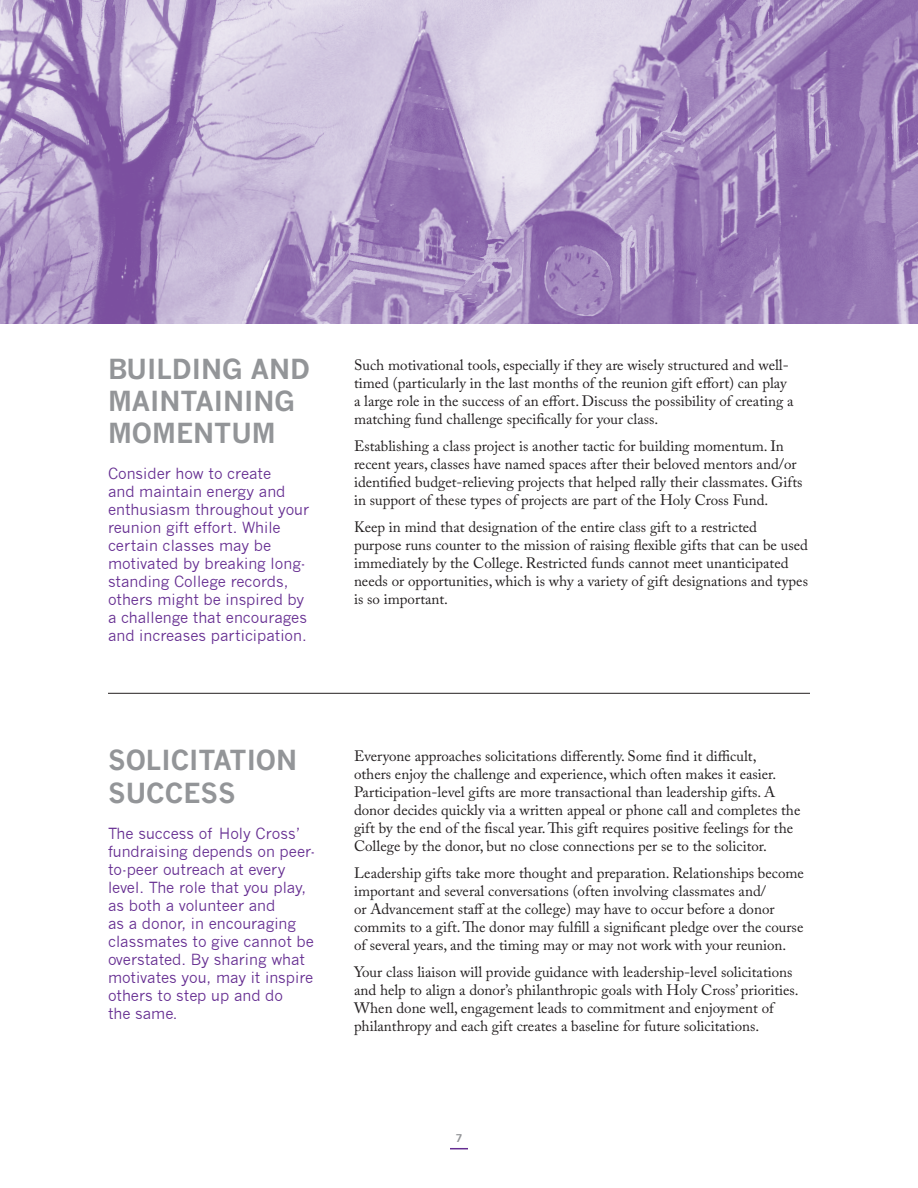
<style>
.page{position:relative;width:918px;height:1188px;background:#fff}
.page>*{position:absolute;margin:0;border:0;box-sizing:border-box;transform-origin:0 0}
.front_date{font:700 27px/32.4px "News Gothic";color:#939598}
.body_text{font:15px/18px "Adobe Caslon Pro";color:#231f20}
.body_text-2{font:15px/18px "News Gothic";color:#652d91}
.body_text-3{font:700 10.5px "News Gothic";color:#939598}
</style>
<div class="page">
<svg style="left:450px;top:1148px;width:18px;height:1px"></svg>
<img style="left:0;top:0;width:918px;height:324px">
<hr style="left:108px;top:693px;width:702px;height:1px;background:#231f20">
<p class="front_date" style="left:108px;top:352px;width:204px">BUILDING AND<br>MAINTAINING<br>MOMENTUM</p>
<p class="body_text-2" style="left:108px;top:465px;width:203px">Consider how to create<br>and maintain energy and enthusiasm throughout your reunion gift effort. While certain classes may be motivated by breaking long&shy;standing College records, others might be inspired by a challenge that encourages and increases participation.</p>
<p class="body_text" style="left:354px;top:355px;width:441px">Such motivational tools, especially if they are wisely structured and well&shy;timed (particularly in the last months of the reunion gift effort) can play a large role in the success of an effort. Discuss the possibility of creating a matching fund challenge specifically for your class.</p>
<p class="body_text" style="left:354px;top:436px;width:450px">Establishing a class project is another tactic for building momentum. In recent years, classes have named spaces after their beloved mentors and/or identified budget-relieving projects that helped rally their classmates. Gifts in support of these types of projects are part of the Holy Cross Fund.</p>
<p class="body_text" style="left:354px;top:517px;width:456px">Keep in mind that designation of the entire class gift to a restricted purpose runs counter to the mission of raising flexible gifts that can be used immediately by the College. Restricted funds cannot meet unanticipated needs or opportunities, which is why a variety of gift designations and types is so important.</p>
<p class="front_date" style="left:108px;top:744px;width:191px">SOLICITATION<br>SUCCESS</p>
<p class="body_text-2" style="left:108px;top:824px;width:209px">The success of Holy Cross’ fundraising depends on peer&shy;to-peer outreach at every level. The role that you play, as both a volunteer and<br>as a donor, in encouraging classmates to give cannot be overstated. By sharing what motivates you, may it inspire others to step up and do<br>the same.</p>
<p class="body_text" style="left:354px;top:747px;width:448px">Everyone approaches solicitations differently. Some find it difficult,<br>others enjoy the challenge and experience, which often makes it easier.<br>Participation-level gifts are more transactional than leadership gifts. A donor decides quickly via a written appeal or phone call and completes the gift by the end of the fiscal year. This gift requires positive feelings for the College by the donor, but no close connections per se to the solicitor.</p>
<p class="body_text" style="left:354px;top:864px;width:451px">Leadership gifts take more thought and preparation. Relationships become important and several conversations (often involving classmates and/<br>or Advancement staff at the college) may have to occur before a donor commits to a gift. The donor may fulfill a significant pledge over the course of several years, and the timing may or may not work with your reunion.</p>
<p class="body_text" style="left:354px;top:963px;width:446px">Your class liaison will provide guidance with leadership-level solicitations and help to align a donor’s philanthropic goals with Holy Cross’ priorities.<br>When done well, engagement leads to commitment and enjoyment of philanthropy and each gift creates a baseline for future solicitations.</p>
<p class="body_text-3" style="left:456px;top:1132px;width:8px">7</p>
</div>
